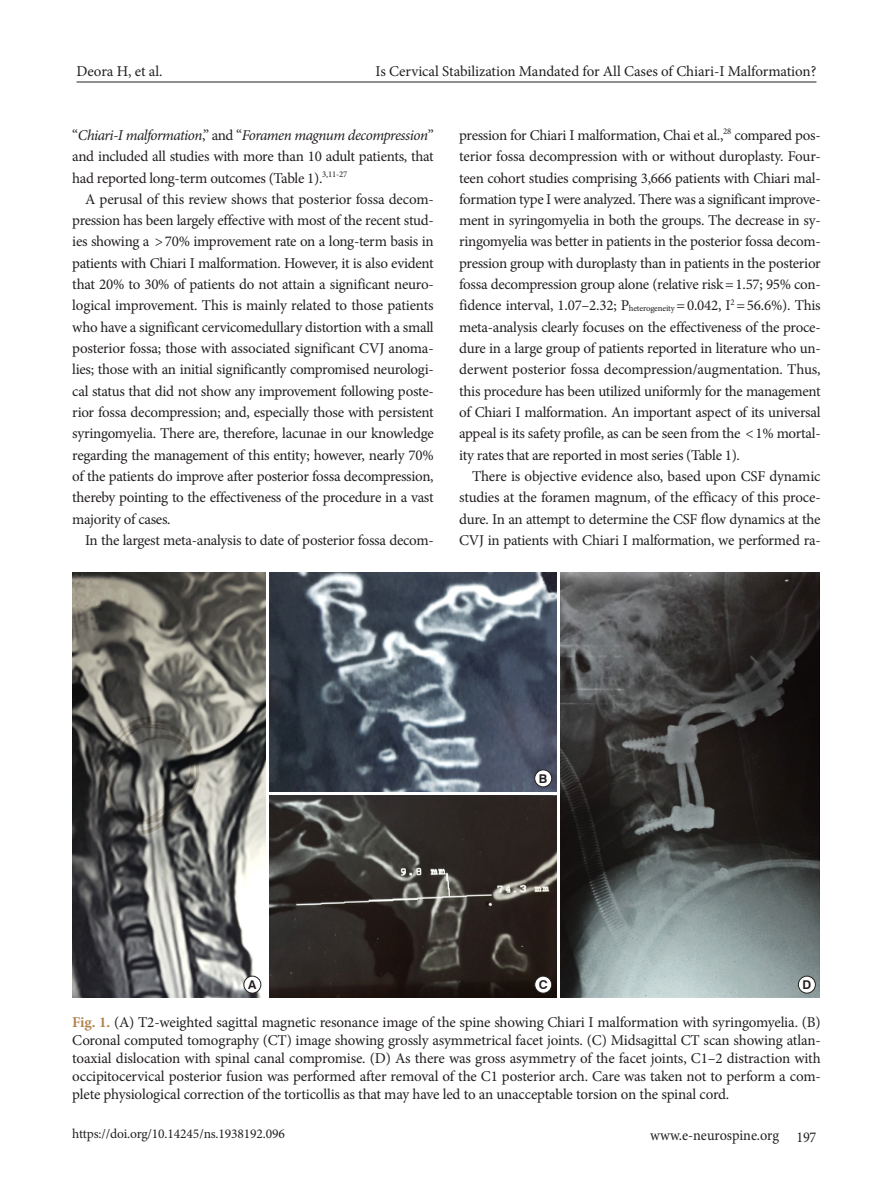
<style>
.page{position:relative;width:893px;height:1191px;background:#fff}
.page>*{position:absolute;margin:0;border:0;box-sizing:border-box;transform-origin:0 0}
.본문{font:15px/21.3px "Minion Pro";letter-spacing:-.02em;color:#231f20;text-align:justify}
.표그림캡션{font:15px/18px "Minion Pro";letter-spacing:-.015em;color:#231f20;text-align:justify}
.본문-2{font:15px "Minion Pro";letter-spacing:-.02em;color:#231f20;scale:.95 1}
.본문-3{font:15px "Minion Pro";color:#231f20}
.doi_번호{font:13.5px "Minion Pro";letter-spacing:-.01em;color:#231f20}
.t1{font:700 12.15px "Swiss 721 BT";color:#231f20}
.s1{font-style:italic}
.s2{font-size:8.7px}
.s3{font-weight:700;color:#b28450}
</style>
<div class="page">
<hr style="left:77px;top:82px;width:739px;height:1px;background:#231f20">
<img style="left:560px;top:572px;width:260px;height:425px">
<img style="left:270px;top:572px;width:286px;height:219px">
<img style="left:270px;top:795px;width:286px;height:202px">
<img style="left:72px;top:572px;width:193px;height:425px">
<div style="left:244px;top:976px;width:17px;height:17px;background:#fff;border-radius:50%"></div>
<div style="left:244px;top:976px;width:17px;height:17px;border:1px solid #231f20;border-radius:50%"></div>
<div style="left:535px;top:770px;width:17px;height:17px;background:#fff;border-radius:50%"></div>
<div style="left:534px;top:769px;width:18px;height:18px;border:1px solid #231f20;border-radius:50%"></div>
<div style="left:535px;top:976px;width:17px;height:17px;background:#fff;border-radius:50%"></div>
<div style="left:534px;top:976px;width:18px;height:17px;border:1px solid #231f20;border-radius:50%"></div>
<div style="left:798px;top:976px;width:17px;height:17px;background:#fff;border-radius:50%"></div>
<div style="left:798px;top:976px;width:18px;height:17px;border:1px solid #231f20;border-radius:50%"></div>
<p class="본문-3" style="left:77px;top:61px;width:87px">Deora H, et al.</p>
<p class="본문" style="left:376px;top:61px;width:442px">Is Cervical Stabilization Mandated for All Cases of Chiari-I Malformation?</p>
<p class="본문" style="left:72px;top:125px;width:363px">“<span class="s1">Chiari-I malformation</span>,” and “<span class="s1">Foramen magnum decompression</span>” and included all studies with more than 10 adult patients, that had reported long-term outcomes (Table 1).<sup>3,11-27</sup></p>
<p class="본문" style="left:72px;top:188px;width:363px;text-indent:13px">A perusal of this review shows that posterior fossa decom&shy;pression has been largely effective with most of the recent stud&shy;ies showing a &gt; 70% improvement rate on a long-term basis in patients with Chiari I malformation. However, it is also evident that 20% to 30% of patients do not attain a significant neuro&shy;logical improvement. This is mainly related to those patients who have a significant cervicomedullary distortion with a small posterior fossa; those with associated significant CVJ anoma&shy;lies; those with an initial significantly compromised neurologi&shy;cal status that did not show any improvement following poste&shy;rior fossa decompression; and, especially those with persistent syringomyelia. There are, therefore, lacunae in our knowledge regarding the management of this entity; however, nearly 70% of the patients do improve after posterior fossa decompression, thereby pointing to the effectiveness of the procedure in a vast majority of cases.</p>
<p class="본문" style="left:85px;top:529px;width:350px">In the largest meta-analysis to date of posterior fossa decom-</p>
<p class="본문" style="left:459px;top:125px;width:363px">pression for Chiari I malformation, Chai et al.,<sup>28</sup> compared pos&shy;terior fossa decompression with or without duroplasty. Four&shy;teen cohort studies comprising 3,666 patients with Chiari mal&shy;formation type I were analyzed. There was a significant improve&shy;ment in syringomyelia in both the groups. The decrease in sy&shy;ringomyelia was better in patients in the posterior fossa decom&shy;pression group with duroplasty than in patients in the posterior fossa decompression group alone (relative risk= 1.57; 95% con&shy;fidence interval, 1.07–2.32; P<span class="s2">heterogeneity</span> = 0.042, I<sup>2</sup> = 56.6%). This meta-analysis clearly focuses on the effectiveness of the proce&shy;dure in a large group of patients reported in literature who un&shy;derwent posterior fossa decompression/augmentation. Thus, this procedure has been utilized uniformly for the management of Chiari I malformation. An important aspect of its universal appeal is its safety profile, as can be seen from the &lt; 1% mortal&shy;ity rates that are reported in most series (Table 1).</p>
<p class="본문" style="left:459px;top:465px;width:363px;text-indent:13px">There is objective evidence also, based upon CSF dynamic studies at the foramen magnum, of the efficacy of this proce&shy;dure. In an attempt to determine the CSF flow dynamics at the CVJ in patients with Chiari I malformation, we performed ra-</p>
<p class="t1" style="left:248px;top:977px;width:10px">A</p>
<p class="t1" style="left:539px;top:771px;width:10px">B</p>
<p class="t1" style="left:539px;top:977px;width:10px">C</p>
<p class="t1" style="left:802px;top:977px;width:10px">D</p>
<p class="표그림캡션" style="left:72px;top:1013px;width:750px"><span class="s3">Fig. 1.</span> (A) T2-weighted sagittal magnetic resonance image of the spine showing Chiari I malformation with syringomyelia. (B)<br>Coronal computed tomography (CT) image showing grossly asymmetrical facet joints. (C) Midsagittal CT scan showing atlan&shy;toaxial dislocation with spinal canal compromise. (D) As there was gross asymmetry of the facet joints, C1–2 distraction with occipitocervical posterior fusion was performed after removal of the C1 posterior arch. Care was taken not to perform a com&shy;plete physiological correction of the torticollis as that may have led to an unacceptable torsion on the spinal cord.</p>
<p class="doi_번호" style="left:72px;top:1124px;width:214px">https://doi.org/10.14245/ns.1938192.096</p>
<p class="본문-2" style="left:650px;top:1125px;width:176px">www.e-neurospine.org 197</p>
</div>
